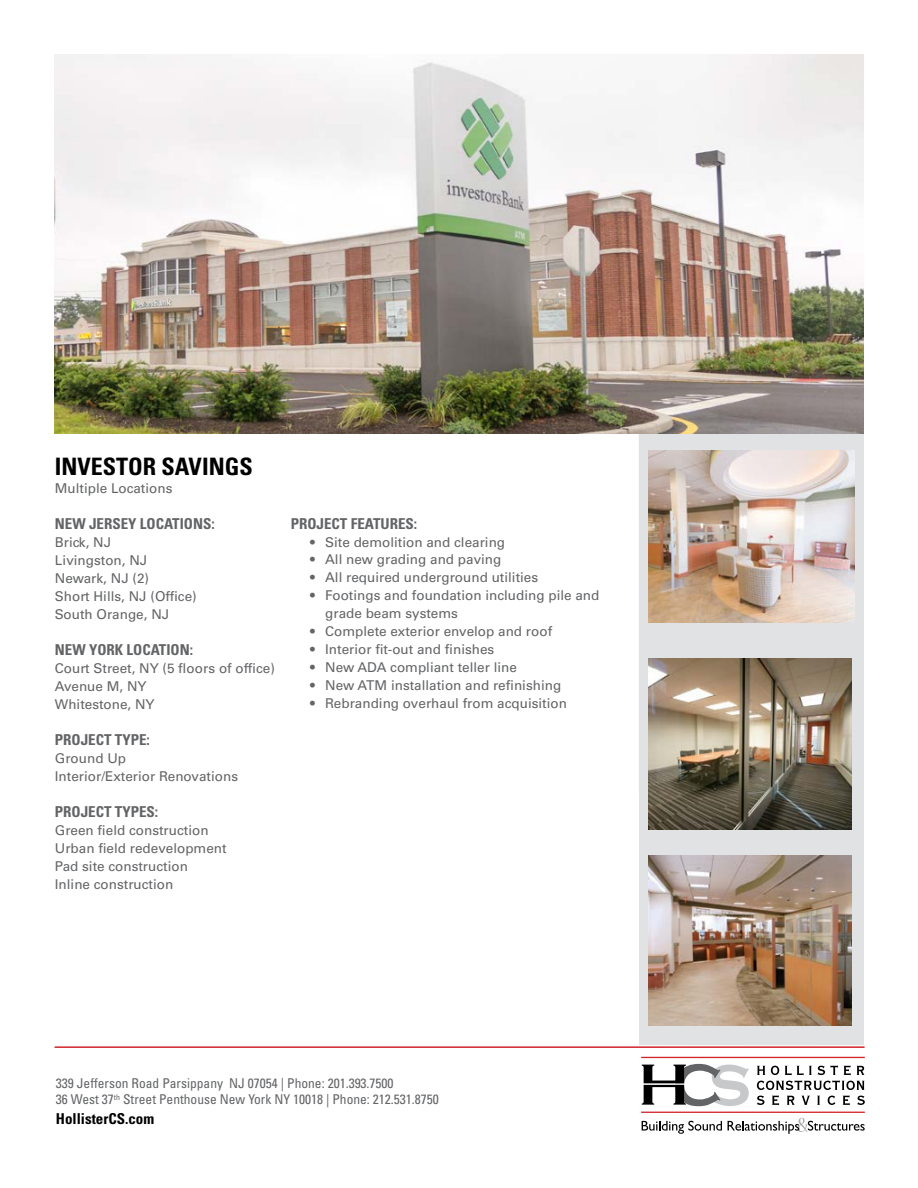
<style>
.page{position:relative;width:918px;height:1188px;background:#fff}
.page>*{position:absolute;margin:0;border:0;box-sizing:border-box;transform-origin:0 0}
.t1{font:700 condensed 24px "Univers LT Std";color:#000}
.t2{font:700 condensed 15px "Univers LT Std";color:#636466}
.t3{font:700 condensed 15px "Univers LT Std";color:#000}
.t4{font:13.5px/18px "Univers LT Std";color:#636466}
.t5{font:condensed 13.5px/16.5px "Univers LT Std";color:#636466}
</style>
<div class="page">
<div style="left:639px;top:434px;width:225px;height:611px;background:#e1e2e3"></div>
<hr style="left:55px;top:1046px;width:810px;height:2px;background:#d2232a">
<svg style="left:642px;top:1064px;width:107px;height:42px"></svg>
<svg style="left:757px;top:1065px;width:108px;height:40px"></svg>
<hr style="left:641px;top:1057px;width:224px;height:1px;background:#d2232a">
<hr style="left:641px;top:1112px;width:224px;height:1px;background:#d2232a">
<svg style="left:642px;top:1121px;width:80px;height:13px"></svg>
<svg style="left:728px;top:1118px;width:137px;height:16px"></svg>
<img style="left:648px;top:855px;width:203px;height:171px">
<img style="left:648px;top:659px;width:203px;height:170px">
<img style="left:648px;top:450px;width:207px;height:173px">
<img style="left:54px;top:54px;width:810px;height:380px">
<h1 class="t1" style="left:55px;top:452px;width:199px">INVESTOR SAVINGS</h1>
<p class="t4" style="left:55px;top:479px;width:119px">Multiple Locations</p>
<p class="t2" style="left:55px;top:515px;width:161px">NEW JERSEY LOCATIONS:</p>
<p class="t4" style="left:55px;top:533px;width:143px">Brick, NJ<br>Livingston, NJ<br>Newark, NJ (2)<br>Short Hills, NJ (Office)<br>South Orange, NJ</p>
<p class="t2" style="left:55px;top:641px;width:140px">NEW YORK LOCATION:</p>
<p class="t4" style="left:55px;top:659px;width:222px">Court Street, NY (5 floors of office)<br>Avenue M, NY<br>Whitestone, NY</p>
<p class="t2" style="left:55px;top:731px;width:97px">PROJECT TYPE:</p>
<p class="t4" style="left:55px;top:749px;width:185px">Ground Up<br>Interior/Exterior Renovations</p>
<p class="t2" style="left:55px;top:803px;width:105px">PROJECT TYPES:</p>
<p class="t4" style="left:55px;top:821px;width:173px">Green field construction<br>Urban field redevelopment<br>Pad site construction<br>Inline construction</p>
<p class="t2" style="left:291px;top:514px;width:128px">PROJECT FEATURES:</p>
<p class="t4" style="left:310px;top:533px;width:197px">• Site demolition and clearing</p>
<p class="t4" style="left:310px;top:551px;width:193px">• All new grading and paving</p>
<p class="t4" style="left:310px;top:569px;width:230px">• All required underground utilities</p>
<p class="t4" style="left:325px;top:587px;width:276px;text-indent:-15px">• Footings and foundation including pile and grade beam systems</p>
<p class="t4" style="left:310px;top:623px;width:244px">• Complete exterior envelop and roof</p>
<p class="t4" style="left:310px;top:641px;width:186px">• Interior fit-out and finishes</p>
<p class="t4" style="left:310px;top:659px;width:208px">• New ADA compliant teller line</p>
<p class="t4" style="left:310px;top:677px;width:253px">• New ATM installation and refinishing</p>
<p class="t4" style="left:310px;top:695px;width:258px">• Rebranding overhaul from acquisition</p>
<p class="t5" style="left:56px;top:1074px;width:384px">339 Jefferson Road Parsippany NJ 07054 | Phone: 201.393.7500<br>36 West 37<sup>th</sup> Street Penthouse New York NY 10018 | Phone: 212.531.8750</p>
<p class="t3" style="left:56px;top:1109px;width:100px">HOLLISTERCS.COM</p>
</div>
